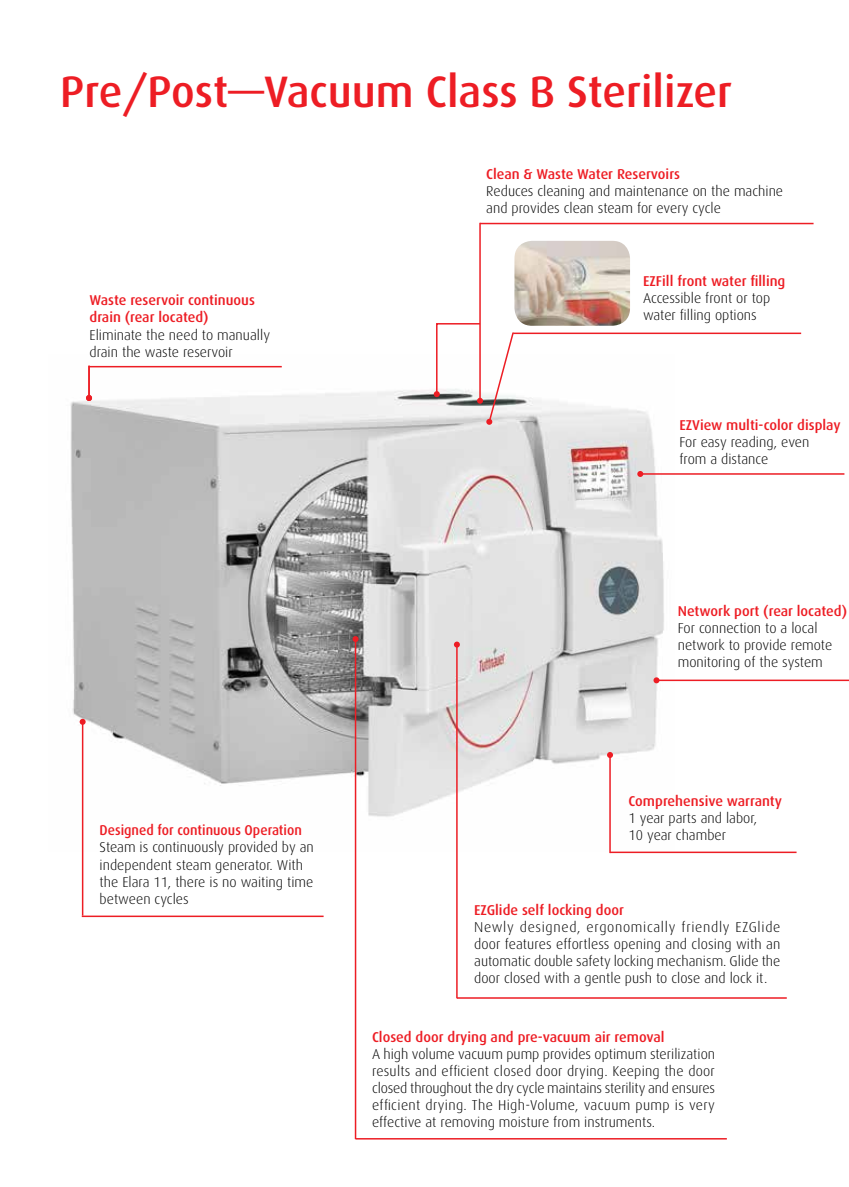
<style>
.page{position:relative;width:849px;height:1187px;background:#fff}
.page>*{position:absolute;margin:0;border:0;box-sizing:border-box;transform-origin:0 0}
.t1{font:500 44.1px "Dax";color:#ed1d24}
.t2{font:300 14.25px/17.1px "Dax";color:#000}
.t3{font:500 14.25px/17.1px "Dax";color:#ed1d24}
.t4{font:500 14.25px "Dax";color:#ed1d24;scale:.95 1}
</style>
<div class="page">
<img style="left:70px;top:365px;width:604px;height:486px">
<hr style="left:89px;top:366px;width:193px;height:1px;background:#ed1d24">
<hr style="left:513px;top:332px;width:288px;height:2px;background:#ed1d24">
<hr style="left:480px;top:223px;width:333px;height:1px;background:#ed1d24">
<hr style="left:610px;top:851px;width:186px;height:2px;background:#ed1d24">
<hr style="left:656px;top:679px;width:193px;height:2px;background:#ed1d24">
<svg style="left:653px;top:677px;width:6px;height:6px"></svg>
<hr style="left:640px;top:473px;width:204px;height:1px;background:#ed1d24">
<svg style="left:637px;top:471px;width:6px;height:6px"></svg>
<hr style="left:457px;top:997px;width:330px;height:1px;background:#ed1d24">
<hr style="left:355px;top:1137px;width:372px;height:2px;background:#ed1d24">
<hr style="left:82px;top:915px;width:241px;height:2px;background:#ed1d24">
<hr style="left:82px;top:721px;width:1px;height:194px;background:#ed1d24">
<svg style="left:80px;top:718px;width:6px;height:6px"></svg>
<hr style="left:88px;top:366px;width:2px;height:32px;background:#ed1d24">
<svg style="left:86px;top:395px;width:6px;height:6px"></svg>
<hr style="left:479px;top:223px;width:2px;height:178px;background:#ed1d24">
<svg style="left:434px;top:322px;width:81px;height:103px"></svg>
<hr style="left:456px;top:644px;width:2px;height:354px;background:#ed1d24">
<svg style="left:454px;top:641px;width:6px;height:6px"></svg>
<hr style="left:609px;top:755px;width:2px;height:98px;background:#ed1d24">
<svg style="left:607px;top:752px;width:6px;height:6px"></svg>
<hr style="left:355px;top:639px;width:1px;height:499px;background:#ed1d24">
<svg style="left:352px;top:636px;width:6px;height:6px"></svg>
<img style="left:514px;top:241px;width:116px;height:85px">
<h1 class="t1" style="left:60px;top:67px;width:673px">Pre/Post—Vacuum Class B Sterilizer</h1>
<p class="t3" style="left:90px;top:292px;width:167px">Waste reservoir continuous drain (rear located(</p>
<p class="t2" style="left:90px;top:326px;width:182px">Eliminate the need to manually drain the waste reservoir</p>
<p class="t4" style="left:100px;top:822px;width:214px">Designed for continuous Operation</p>
<p class="t2" style="left:100px;top:839px;width:216px">Steam is continuously provided by an independent steam generator. With the Elara 11, there is no waiting time between cycles</p>
<p class="t3" style="left:486px;top:165px;width:195px">Clean &amp; Waste Water Reservoirs</p>
<p class="t2" style="left:486px;top:183px;width:298px">Reduces cleaning and maintenance on the machine and provides clean steam for every cycle</p>
<p class="t3" style="left:643px;top:272px;width:144px">EZFill front water filling</p>
<p class="t2" style="left:643px;top:290px;width:129px">Accessible front or top water filling options</p>
<p class="t3" style="left:679px;top:416px;width:163px">EZView multi-color display</p>
<p class="t2" style="left:679px;top:434px;width:132px">For easy reading, even from a distance</p>
<p class="t3" style="left:678px;top:602px;width:171px">Network port (rear located(</p>
<p class="t2" style="left:678px;top:619px;width:156px">For connection to a local network to provide remote monitoring of the system</p>
<p class="t3" style="left:628px;top:792px;width:155px">Comprehensive warranty</p>
<p class="t2" style="left:628px;top:809px;width:130px">1 year parts and labor,<br>10 year chamber</p>
<p class="t3" style="left:474px;top:901px;width:151px">EZGlide self locking door</p>
<p class="t2" style="left:474px;top:918px;width:308px;text-align:justify">Newly designed, ergonomically friendly EZGlide door features effortless opening and closing with an automatic double safety locking mechanism. Glide the door closed with a gentle push to close and lock .i t</p>
<p class="t3" style="left:372px;top:1028px;width:294px">Closed door drying and pre-vacuum air removal</p>
<p class="t2" style="left:372px;top:1045px;width:345px;text-align:justify">A high volume vacuum pump provides optimum sterilization results and efficient closed door drying. Keeping the door closed throughout the dry cycle maintains sterility and ensures efficient drying. The High-Volume, vacuum pump is very effective at removing moisture from instruments.</p>
</div>
